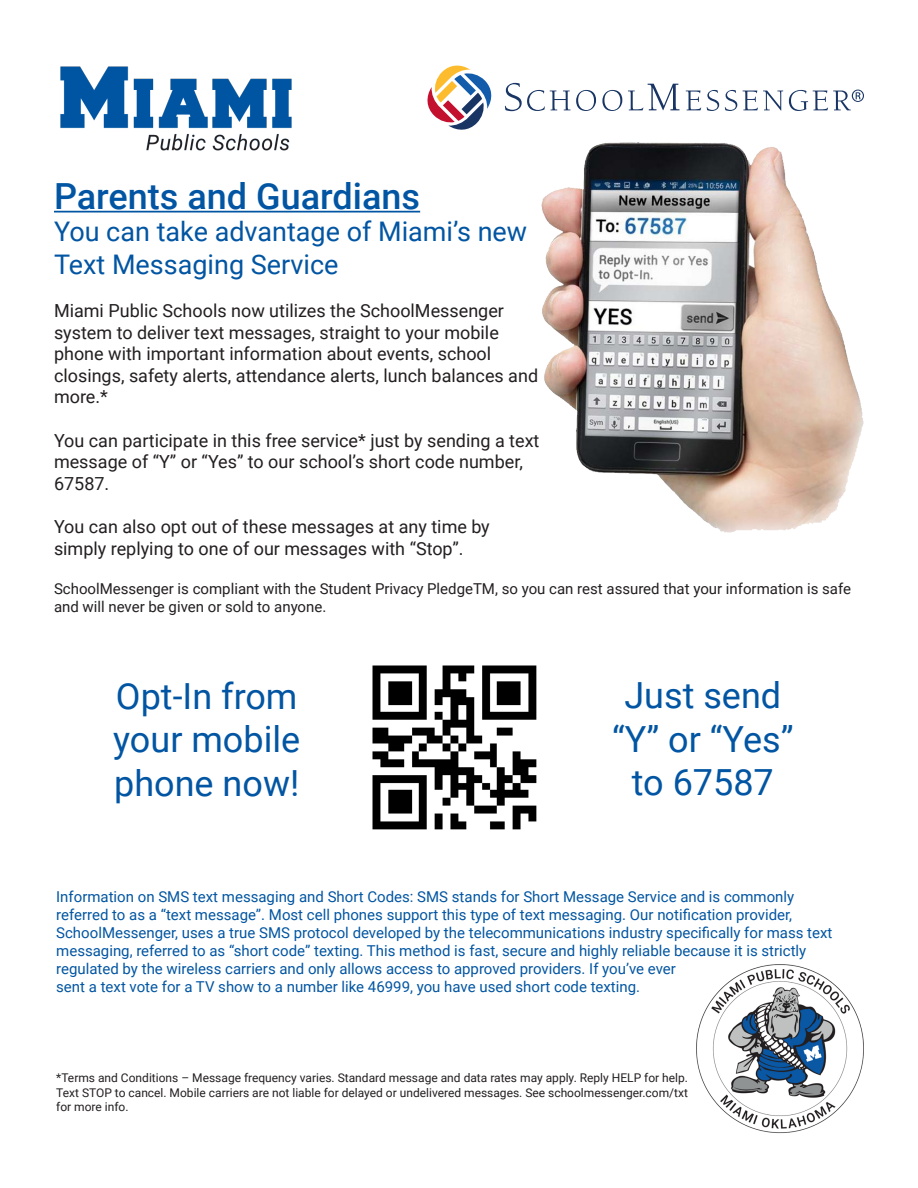
<style>
.page{position:relative;width:918px;height:1188px;background:#fff}
.page>*{position:absolute;margin:0;border:0;box-sizing:border-box;transform-origin:0 0}
.t1{font:36px/43.2px "Roboto";color:#0255a2;text-align:justify}
.t2{font:500 36px "Roboto";color:#0255a2}
.t3{font:27px/32.4px "Roboto";color:#0255a2}
.t4{font:18px/21.6px "Roboto";color:#231f20}
.t5{font:15px/18px "Roboto";color:#0255a2}
.t6{font:15px/18px "Roboto";color:#231f20}
.t7{font:12px/14.4px "Roboto";color:#231f20;text-align:justify}
</style>
<div class="page">
<img style="left:696px;top:964px;width:168px;height:170px">
<img style="left:60px;top:66px;width:232px;height:85px">
<img style="left:372px;top:665px;width:165px;height:165px">
<hr style="left:54px;top:211px;width:366px;height:2px;background:#0255a2">
<img style="left:542px;top:143px;width:322px;height:389px">
<svg style="left:505px;top:83px;width:65px;height:28px"></svg>
<svg style="left:576px;top:90px;width:20px;height:21px"></svg>
<svg style="left:602px;top:90px;width:20px;height:21px"></svg>
<svg style="left:628px;top:84px;width:51px;height:26px"></svg>
<svg style="left:686px;top:91px;width:15px;height:19px"></svg>
<svg style="left:707px;top:90px;width:12px;height:21px"></svg>
<svg style="left:725px;top:90px;width:12px;height:21px"></svg>
<svg style="left:743px;top:91px;width:40px;height:20px"></svg>
<svg style="left:428px;top:66px;width:64px;height:64px"></svg>
<svg style="left:789px;top:90px;width:75px;height:21px"></svg>
<p class="t2" style="left:54px;top:171px;width:368px">Parents and Guardians</p>
<p class="t3" style="left:54px;top:215px;width:475px">You can take advantage of Miami’s new<br>Text Messaging Service</p>
<p class="t4" style="left:54px;top:299px;width:486px">Miami Public Schools now utilizes the SchoolMessenger system to deliver text messages, straight to your mobile phone with important information about events, school closings, safety alerts, attendance alerts, lunch balances and more.*</p>
<p class="t4" style="left:54px;top:429px;width:487px">You can participate in this free service* just by sending a text message of “Y” or “Yes” to our school’s short code number,<br>67587.</p>
<p class="t4" style="left:54px;top:515px;width:437px">You can also opt out of these messages at any time by simply replying to one of our messages with “Stop”.</p>
<p class="t6" style="left:54px;top:579px;width:799px">SchoolMessenger is compliant with the Student Privacy PledgeTM, so you can rest assured that your information is safe and will never be given or sold to anyone.</p>
<p class="t1" style="left:113px;top:673px;width:189px">Opt-In from your mobile phone now!</p>
<p class="t1" style="left:612px;top:673px;width:183px;text-align:center">Just send “Y” or “Yes” to 67587</p>
<p class="t5" style="left:56px;top:887px;width:778px">Information on SMS text messaging and Short Codes: SMS stands for Short Message Service and is commonly referred to as a “text message”. Most cell phones support this type of text messaging. Our notification provider, SchoolMessenger, uses a true SMS protocol developed by the telecommunications industry specifically for mass text messaging, referred to as “short code” texting. This method is fast, secure and highly reliable because it is strictly regulated by the wireless carriers and only allows access to approved providers. If you’ve ever<br>sent a text vote for a TV show to a number like 46999, you have used short code texting.</p>
<p class="t7" style="left:56px;top:1070px;width:633px">*Terms and Conditions – Message frequency varies. Standard message and data rates may apply. Reply HELP for help.<br>Text STOP to cancel. Mobile carriers are not liable for delayed or undelivered messages. See schoolmessenger.com/txt for more info.</p>
</div>
